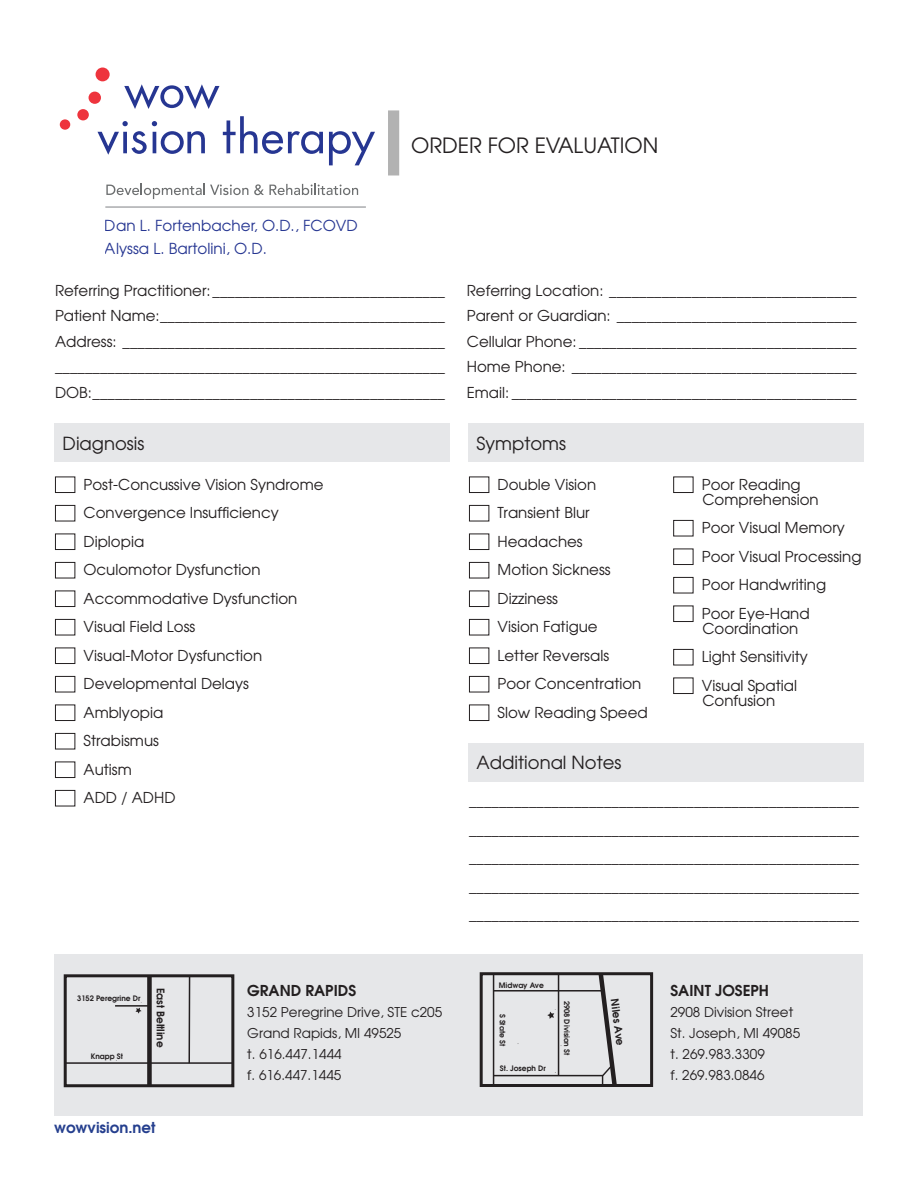
<style>
.page{position:relative;width:918px;height:1188px;background:#fff}
.page>*{position:absolute;margin:0;border:0;box-sizing:border-box;transform-origin:0 0}
.t1{font:21px "Avant Garde";color:#231f20}
.t2{font:18px "Avant Garde";color:#231f20}
.t3{font:15.15px/22.5px "Avant Garde";color:#263692}
.t4{font:15px/28.5px "Avant Garde";color:#231f20}
.t5{font:600 15px "Avant Garde";color:#231f20}
.t6{font:600 15px "Avant Garde";color:#253f8e}
.t7{font:13.5px "Avant Garde";color:#231f20}
.t8{font:600 10.5px "Avant Garde";color:#231f20}
.t9{font:600 7.5px "Avant Garde";color:#231f20}
.t10{font:5.85px "Avant Garde";color:#231f20}
.t11{font:5.7px "Avant Garde";color:#231f20}
.t12{font:4.8px "Avant Garde";color:#231f20}
</style>
<div class="page">
<div style="left:55px;top:955px;width:808px;height:161px;background:#e6e7e9"></div>
<svg style="left:388px;top:110px;width:11px;height:65px"></svg>
<hr style="left:105px;top:207px;width:261px;height:1px;background:#808285">
<svg style="left:106px;top:184px;width:142px;height:15px"></svg>
<svg style="left:254px;top:184px;width:104px;height:11px"></svg>
<svg style="left:124px;top:84px;width:95px;height:25px"></svg>
<svg style="left:98px;top:121px;width:107px;height:34px"></svg>
<svg style="left:223px;top:116px;width:100px;height:38px"></svg>
<svg style="left:329px;top:131px;width:46px;height:34px"></svg>
<div style="left:60px;top:119px;width:10px;height:11px;background:#ee343d;border-radius:50%"></div>
<div style="left:96px;top:68px;width:14px;height:13px;background:#ee343d;border-radius:50%"></div>
<div style="left:89px;top:92px;width:12px;height:12px;background:#ee343d;border-radius:50%"></div>
<div style="left:77px;top:109px;width:12px;height:11px;background:#ee343d;border-radius:50%"></div>
<div style="left:55px;top:477px;width:20px;height:16px;border:1px solid #231f20"></div>
<div style="left:55px;top:505px;width:20px;height:16px;border:1px solid #231f20"></div>
<div style="left:55px;top:534px;width:20px;height:16px;border:1px solid #231f20"></div>
<div style="left:55px;top:562px;width:20px;height:16px;border:1px solid #231f20"></div>
<div style="left:55px;top:591px;width:20px;height:16px;border:1px solid #231f20"></div>
<div style="left:55px;top:619px;width:20px;height:16px;border:1px solid #231f20"></div>
<div style="left:55px;top:648px;width:20px;height:16px;border:1px solid #231f20"></div>
<div style="left:55px;top:676px;width:20px;height:16px;border:1px solid #231f20"></div>
<div style="left:55px;top:705px;width:20px;height:16px;border:1px solid #231f20"></div>
<div style="left:55px;top:733px;width:20px;height:16px;border:1px solid #231f20"></div>
<div style="left:55px;top:762px;width:20px;height:16px;border:1px solid #231f20"></div>
<div style="left:55px;top:790px;width:20px;height:16px;border:1px solid #231f20"></div>
<div style="left:54px;top:424px;width:396px;height:38px;background:#e6e7e9"></div>
<div style="left:468px;top:424px;width:396px;height:38px;background:#e6e7e9"></div>
<div style="left:469px;top:477px;width:20px;height:16px;border:1px solid #231f20"></div>
<div style="left:469px;top:505px;width:20px;height:16px;border:1px solid #231f20"></div>
<div style="left:469px;top:534px;width:20px;height:16px;border:1px solid #231f20"></div>
<div style="left:469px;top:562px;width:20px;height:16px;border:1px solid #231f20"></div>
<div style="left:469px;top:591px;width:20px;height:16px;border:1px solid #231f20"></div>
<div style="left:469px;top:619px;width:20px;height:16px;border:1px solid #231f20"></div>
<div style="left:469px;top:648px;width:20px;height:16px;border:1px solid #231f20"></div>
<div style="left:469px;top:676px;width:20px;height:16px;border:1px solid #231f20"></div>
<div style="left:469px;top:705px;width:20px;height:16px;border:1px solid #231f20"></div>
<div style="left:673px;top:477px;width:20px;height:16px;border:1px solid #231f20"></div>
<div style="left:673px;top:520px;width:20px;height:16px;border:1px solid #231f20"></div>
<div style="left:673px;top:549px;width:20px;height:16px;border:1px solid #231f20"></div>
<div style="left:673px;top:577px;width:20px;height:16px;border:1px solid #231f20"></div>
<div style="left:673px;top:606px;width:20px;height:16px;border:1px solid #231f20"></div>
<div style="left:673px;top:649px;width:20px;height:16px;border:1px solid #231f20"></div>
<div style="left:673px;top:678px;width:20px;height:16px;border:1px solid #231f20"></div>
<div style="left:468px;top:744px;width:396px;height:38px;background:#e6e7e9"></div>
<div style="left:64px;top:974px;width:170px;height:113px;border:3px solid #231f20"></div>
<hr style="left:65px;top:1062px;width:167px;height:2px;background:#231f20">
<div style="left:147px;top:975px;width:5px;height:111px;background:#231f20"></div>
<hr style="left:188px;top:976px;width:2px;height:87px;background:#231f20">
<svg style="left:135px;top:1008px;width:7px;height:6px"></svg>
<hr style="left:115px;top:1005px;width:34px;height:2px;background:#231f20">
<div style="left:480px;top:972px;width:173px;height:115px;border:3px solid #231f20"></div>
<hr style="left:493px;top:974px;width:1px;height:112px;background:#231f20">
<hr style="left:558px;top:973px;width:1px;height:102px;background:#231f20">
<hr style="left:494px;top:990px;width:108px;height:2px;background:#231f20">
<svg style="left:596px;top:972px;width:24px;height:115px"></svg>
<svg style="left:547px;top:1012px;width:7px;height:7px"></svg>
<hr style="left:493px;top:1075px;width:110px;height:1px;background:#231f20">
<p class="t3" style="left:105px;top:214px;width:255px">Dan L. Fortenbacher, O.D., FCOVD<br>Alyssa L. Bartolini, O.D.</p>
<p class="t1" style="left:411px;top:132px;width:249px">ORDER FOR EVALUATION</p>
<p class="t4" style="left:55px;top:276px;width:391px">Referring Practitioner:_______________________________</p>
<p class="t4" style="left:55px;top:301px;width:391px">Patient Name:______________________________________</p>
<p class="t4" style="left:55px;top:327px;width:392px">Address: ___________________________________________</p>
<p class="t4" style="left:55px;top:352px;width:391px">____________________________________________________</p>
<p class="t4" style="left:55px;top:378px;width:391px">DOB:_______________________________________________</p>
<p class="t4" style="left:467px;top:276px;width:391px">Referring Location: _________________________________</p>
<p class="t4" style="left:467px;top:301px;width:392px">Parent or Guardian: ________________________________</p>
<p class="t4" style="left:467px;top:328px;width:391px;line-height:25.5px;text-align:justify">Cellular Phone: _____________________________________ Home Phone: ______________________________________ Email: ______________________________________________</p>
<p class="t2" style="left:63px;top:432px;width:83px">Diagnosis</p>
<p class="t2" style="left:477px;top:432px;width:91px">Symptoms</p>
<p class="t4" style="left:498px;top:470px;width:100px">Double Vision</p>
<p class="t4" style="left:498px;top:498px;width:94px">Transient Blur</p>
<p class="t4" style="left:498px;top:527px;width:87px">Headaches</p>
<p class="t4" style="left:498px;top:555px;width:115px">Motion Sickness</p>
<p class="t4" style="left:498px;top:584px;width:62px">Dizziness</p>
<p class="t4" style="left:498px;top:612px;width:102px">Vision Fatigue</p>
<p class="t4" style="left:498px;top:641px;width:113px">Letter Reversals</p>
<p class="t4" style="left:498px;top:669px;width:145px">Poor Concentration</p>
<p class="t4" style="left:498px;top:698px;width:152px">Slow Reading Speed</p>
<p class="t4" style="left:84px;top:470px;width:242px">Post-Concussive Vision Syndrome</p>
<p class="t4" style="left:84px;top:498px;width:197px">Convergence Insufficiency</p>
<p class="t4" style="left:84px;top:527px;width:62px">Diplopia</p>
<p class="t4" style="left:84px;top:555px;width:178px">Oculomotor Dysfunction</p>
<p class="t4" style="left:84px;top:584px;width:215px">Accommodative Dysfunction</p>
<p class="t4" style="left:84px;top:612px;width:113px">Visual Field Loss</p>
<p class="t4" style="left:84px;top:641px;width:180px">Visual-Motor Dysfunction</p>
<p class="t4" style="left:84px;top:669px;width:167px">Developmental Delays</p>
<p class="t4" style="left:84px;top:698px;width:81px">Amblyopia</p>
<p class="t4" style="left:84px;top:726px;width:77px">Strabismus</p>
<p class="t4" style="left:84px;top:755px;width:50px">Autism</p>
<p class="t4" style="left:84px;top:783px;width:93px">ADD / ADHD</p>
<p class="t4" style="left:702px;top:477px;width:118px;line-height:15px">Poor Reading<br>Comprehension</p>
<p class="t4" style="left:702px;top:513px;width:145px">Poor Visual Memory</p>
<p class="t4" style="left:702px;top:542px;width:161px">Poor Visual Processing</p>
<p class="t4" style="left:702px;top:570px;width:126px">Poor Handwriting</p>
<p class="t4" style="left:702px;top:606px;width:109px;line-height:15px">Poor Eye-Hand<br>Coordination</p>
<p class="t4" style="left:702px;top:642px;width:108px">Light Sensitivity</p>
<p class="t4" style="left:702px;top:678px;width:97px;line-height:15px">Visual Spatial<br>Confusion</p>
<p class="t2" style="left:477px;top:752px;width:146px">Additional Notes</p>
<p class="t4" style="left:469px;top:786px;width:391px;text-align:justify">____________________________________________________ ____________________________________________________ ____________________________________________________ ____________________________________________________ ____________________________________________________</p>
<p class="t9" style="left:77px;top:993px;width:65px">3152 Peregrine Dr</p>
<p class="t8" style="left:168px;top:988px;width:61px;rotate:90deg">East Beltline</p>
<p class="t12" style="left:141px;top:999px;width:3px">.</p>
<p class="t9" style="left:91px;top:1052px;width:34px">Knapp St</p>
<p class="t11" style="left:116px;top:1055px;width:3px">.</p>
<p class="t6" style="left:54px;top:1118px;width:103px">wowvision.net</p>
<p class="t5" style="left:247px;top:981px;width:110px">GRAND RAPIDS</p>
<p class="t7" style="left:247px;top:1004px;width:196px">3152 Peregrine Drive, STE c205</p>
<p class="t7" style="left:247px;top:1025px;width:156px">Grand Rapids, MI 49525</p>
<p class="t7" style="left:247px;top:1046px;width:96px">t. 616.447.1444</p>
<p class="t7" style="left:247px;top:1067px;width:95px">f. 616.447.1445</p>
<p class="t9" style="left:499px;top:981px;width:47px">Midway Ave</p>
<p class="t9" style="left:507px;top:1014px;width:34px;rotate:90deg">S State St</p>
<p class="t9" style="left:500px;top:1064px;width:48px">St. Joseph Dr</p>
<p class="t10" style="left:523px;top:1043px;width:3px;rotate:90deg">.</p>
<p class="t9" style="left:572px;top:1001px;width:56px;rotate:90deg">2908 Division St</p>
<p class="t8" style="left:621px;top:998px;width:48px;rotate:82deg">Niles Ave</p>
<p class="t12" style="left:555px;top:1005px;width:3px">.</p>
<p class="t10" style="left:567px;top:1045px;width:3px;rotate:90deg">.</p>
<p class="t10" style="left:555px;top:1067px;width:3px">.</p>
<p class="t5" style="left:670px;top:981px;width:100px">SAINT JOSEPH</p>
<p class="t7" style="left:670px;top:1004px;width:124px">2908 Division Street</p>
<p class="t7" style="left:670px;top:1025px;width:131px">St. Joseph, MI 49085</p>
<p class="t7" style="left:670px;top:1046px;width:96px">t. 269.983.3309</p>
<p class="t7" style="left:670px;top:1067px;width:95px">f. 269.983.0846</p>
</div>
